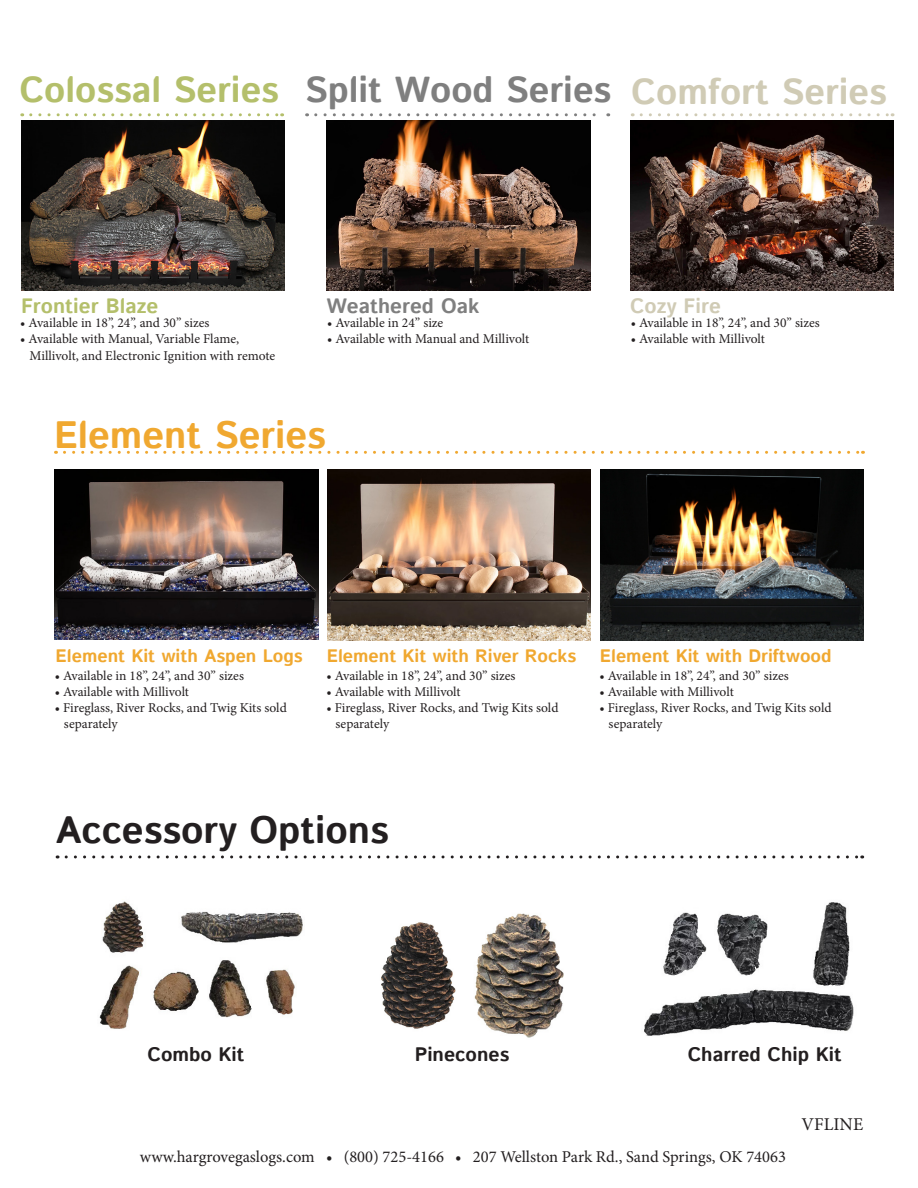
<style>
.page{position:relative;width:918px;height:1188px;background:#fff}
.page>*{position:absolute;margin:0;border:0;box-sizing:border-box;transform-origin:0 0}
.t1{font:700 38.1px "Istok Web";color:#231f20}
.t2{font:700 38.1px "Istok Web";color:#f0a830}
.t3{font:700 36px "Istok Web";color:#7f7f7f}
.t4{font:700 36px "Istok Web";color:#b4bf6b}
.t5{font:700 36px "Istok Web";color:#d0cbb5}
.t6{font:700 20.7px "Istok Web";color:#b4bf6b}
.t7{font:700 20.7px "Istok Web";color:#7f7f7f}
.t8{font:700 20.7px "Istok Web";color:#d0cbb5}
.t9{font:700 19.5px "Istok Web";color:#231f20}
.t10{font:700 18px "Istok Web";color:#f0a830}
.t11{font:18px "Minion Pro";color:#231f20}
.t12{font:16.5px "Minion Pro";color:#231f20}
.t13{font:13.5px/16.2px "Minion Pro";color:#231f20}
</style>
<div class="page">
<img style="left:474px;top:913px;width:90px;height:125px">
<img style="left:327px;top:470px;width:264px;height:171px">
<img style="left:55px;top:470px;width:264px;height:170px">
<svg style="left:64px;top:451px;width:799px;height:3px"></svg>
<img style="left:327px;top:120px;width:263px;height:170px">
<img style="left:21px;top:120px;width:264px;height:170px">
<svg style="left:31px;top:113px;width:252px;height:3px"></svg>
<svg style="left:641px;top:113px;width:252px;height:3px"></svg>
<img style="left:600px;top:470px;width:264px;height:171px">
<img style="left:630px;top:120px;width:264px;height:170px">
<svg style="left:316px;top:113px;width:293px;height:3px"></svg>
<svg style="left:66px;top:855px;width:797px;height:3px"></svg>
<img style="left:99px;top:901px;width:204px;height:128px">
<img style="left:381px;top:922px;width:75px;height:107px">
<img style="left:644px;top:902px;width:210px;height:134px">
<p class="t4" style="left:19px;top:65px;width:261px">Colossal Series</p>
<p class="t3" style="left:305px;top:66px;width:308px">Split Wood Series</p>
<p class="t5" style="left:631px;top:67px;width:257px">Comfort Series</p>
<p class="t6" style="left:21px;top:293px;width:139px">Frontier Blaze</p>
<p class="t7" style="left:326px;top:293px;width:155px">Weathered Oak</p>
<p class="t8" style="left:630px;top:293px;width:92px">Cozy Fire</p>
<p class="t13" style="left:20px;top:315px;width:191px">• Available in 18”, 24”, and 30” sizes</p>
<p class="t13" style="left:20px;top:331px;width:221px">• Available with Manual, Variable Flame,</p>
<p class="t13" style="left:29px;top:347px;width:247px">Millivolt, and Electronic Ignition with remote</p>
<p class="t13" style="left:327px;top:315px;width:118px">• Available in 24” size</p>
<p class="t13" style="left:327px;top:331px;width:204px">• Available with Manual and Millivolt</p>
<p class="t13" style="left:631px;top:315px;width:191px">• Available in 18”, 24”, and 30” sizes</p>
<p class="t13" style="left:631px;top:331px;width:136px">• Available with Millivolt</p>
<p class="t2" style="left:54px;top:410px;width:273px">Element Series</p>
<p class="t10" style="left:56px;top:643px;width:249px">Element Kit with Aspen Logs</p>
<p class="t10" style="left:327px;top:643px;width:251px">Element Kit with River Rocks</p>
<p class="t13" style="left:55px;top:667px;width:191px">• Available in 18”, 24”, and 30” sizes</p>
<p class="t13" style="left:55px;top:684px;width:136px">• Available with Millivolt</p>
<p class="t13" style="left:64px;top:700px;width:224px;text-indent:-9px">• Fireglass, River Rocks, and Twig Kits sold separately</p>
<p class="t13" style="left:326px;top:667px;width:191px">• Available in 18”, 24”, and 30” sizes</p>
<p class="t13" style="left:326px;top:684px;width:136px">• Available with Millivolt</p>
<p class="t13" style="left:336px;top:700px;width:224px;text-indent:-9px">• Fireglass, River Rocks, and Twig Kits sold separately</p>
<p class="t10" style="left:600px;top:643px;width:233px">Element Kit with Driftwood</p>
<p class="t13" style="left:599px;top:667px;width:191px">• Available in 18”, 24”, and 30” sizes</p>
<p class="t13" style="left:599px;top:684px;width:136px">• Available with Millivolt</p>
<p class="t13" style="left:609px;top:700px;width:224px;text-indent:-9px">• Fireglass, River Rocks, and Twig Kits sold separately</p>
<p class="t1" style="left:56px;top:805px;width:335px">Accessory Options</p>
<p class="t9" style="left:148px;top:1041px;width:98px">Combo Kit</p>
<p class="t9" style="left:415px;top:1041px;width:96px">Pinecones</p>
<p class="t9" style="left:688px;top:1041px;width:155px">Charred Chip Kit</p>
<p class="t12" style="left:140px;top:1146px;width:648px">www.hargrovegaslogs.com • (800) 725-4166 • 207 Wellston Park Rd., Sand Springs, OK 74063</p>
<p class="t11" style="left:802px;top:1112px;width:63px">VFLINE</p>
</div>
